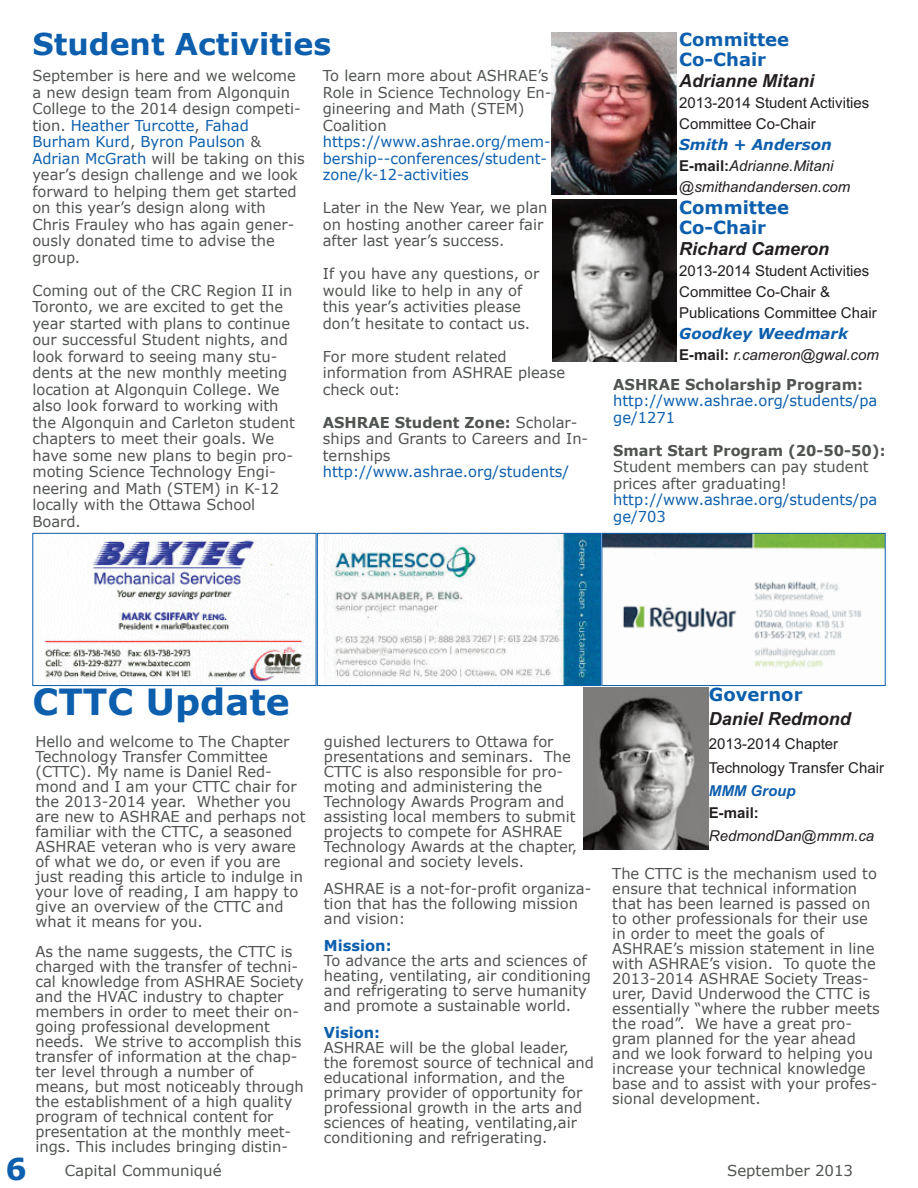
<style>
.page{position:relative;width:918px;height:1188px;background:#fff}
.page>*{position:absolute;margin:0;border:0;box-sizing:border-box;transform-origin:0 0}
.t1{font:700 36px "Verdana";color:#0d5fad}
.t2{font:700 30px "Verdana";color:#0d5fad}
.t3{font:700 18px/19.5px "Verdana";color:#0d5fad}
.t4{font:italic 700 18px "Arial";color:#231f20}
.t5{font:15px/15px "Verdana";color:#505450}
.t6{font:15px/16.5px "Verdana";color:#0d5fad}
.t7{font:15px/21px "Arial";color:#231f20}
.t8{font:italic 15px/21px "Arial";color:#231f20}
.t9{font:italic 700 15px "Verdana";color:#0d5fad}
.t10{font:700 15px "Verdana";color:#505450}
.t11{font:700 15px "Verdana";color:#0d5fad}
.t12{font:italic 700 15px "Arial";color:#0d5fad}
.t13{font:700 15px "Arial";color:#231f20}
.t14{font:700 14.85px "Verdana";color:#505450}
.s1{color:#0d5fad}
.s2{font-weight:700}
.s3{font-weight:700;font-style:normal}
</style>
<div class="page">
<img style="left:604px;top:535px;width:280px;height:134px">
<div style="left:602px;top:533px;width:284px;height:153px;border:1px solid #0d5fad"></div>
<img style="left:324px;top:535px;width:275px;height:149px">
<div style="left:317px;top:533px;width:284px;height:153px;border:1px solid #0d5fad"></div>
<img style="left:44px;top:539px;width:270px;height:145px">
<div style="left:32px;top:533px;width:284px;height:153px;border:1px solid #0d5fad"></div>
<img style="left:552px;top:32px;width:125px;height:162px">
<img style="left:552px;top:200px;width:125px;height:162px">
<img style="left:583px;top:688px;width:125px;height:162px">
<h2 class="t2" style="left:32px;top:25px;width:300px">Student Activities</h2>
<p class="t5" style="left:32px;top:67px;width:274px;line-height:16.5px">September is here and we welcome a new design team from Algonquin<br>College to the 2014 design competi&shy;tion. <span class="s1">Heather Turcotte</span>, <span class="s1">Fahad<br>Burham Kurd</span>, <span class="s1">Byron Paulson</span> &amp;<br><span class="s1">Adrian McGrath</span> will be taking on this year’s design challenge and we look forward to helping them get started on this year’s design along with<br>Chris Frauley who has again gener&shy;ously donated time to advise the group.</p>
<p class="t5" style="left:32px;top:282px;width:264px;line-height:16.5px">Coming out of the CRC Region II in<br>Toronto, we are excited to get the year started with plans to continue our successful Student nights, and look forward to seeing many stu&shy;dents at the new monthly meeting location at Algonquin College. We also look forward to working with the Algonquin and Carleton student chapters to meet their goals. We have some new plans to begin pro&shy;moting Science Technology Engi&shy;neering and Math (STEM) in K-12 locally with the Ottawa School<br>Board.</p>
<p class="t5" style="left:323px;top:67px;width:230px;line-height:16.5px">To learn more about ASHRAE’s<br>Role in Science Technology En&shy;gineering and Math (STEM)<br>Coalition</p>
<p class="t6" style="left:323px;top:133px;width:229px">https://www.ashrae.org/mem&shy;bership--conferences/student&shy;zone/k-12-activities</p>
<p class="t5" style="left:323px;top:199px;width:226px;line-height:16.5px">Later in the New Year, we plan on hosting another career fair after last year’s success.</p>
<p class="t5" style="left:323px;top:265px;width:218px;line-height:16.5px">If you have any questions, or would like to help in any of this year’s activities please don’t hesitate to contact us.</p>
<p class="t5" style="left:323px;top:348px;width:244px;line-height:16.5px">For more student related information from ASHRAE please check out:</p>
<p class="t5" style="left:323px;top:414px;width:267px;line-height:16.5px"><span class="s2">ASHRAE Student Zone:</span> Scholar&shy;ships and Grants to Careers and In&shy;ternships</p>
<p class="t6" style="left:323px;top:463px;width:248px">http://www.ashrae.org/students/</p>
<p class="t3" style="left:679px;top:29px;width:111px">Committee<br>Co-Chair</p>
<p class="t4" style="left:679px;top:70px;width:137px">Adrianne Mitani</p>
<p class="t7" style="left:679px;top:92px;width:192px">2013-2014 Student Activities<br>Committee Co-Chair</p>
<p class="t9" style="left:679px;top:135px;width:154px">Smith + Anderson</p>
<p class="t8" style="left:679px;top:155px;width:173px"><span class="s3">E-mail:</span>Adrianne.Mitani @smithandandersen.com</p>
<p class="t3" style="left:679px;top:197px;width:111px">Committee<br>Co-Chair</p>
<p class="t4" style="left:679px;top:238px;width:152px">Richard Cameron</p>
<p class="t7" style="left:679px;top:260px;width:199px">2013-2014 Student Activities<br>Committee Co-Chair &amp;<br>Publications Committee Chair</p>
<p class="t9" style="left:679px;top:324px;width:170px">Goodkey Weedmark</p>
<p class="t8" style="left:679px;top:344px;width:201px"><span class="s3">E-mail:</span> r.cameron@gwal.com</p>
<p class="t10" style="left:613px;top:375px;width:251px">ASHRAE Scholarship Program:</p>
<p class="t6" style="left:613px;top:392px;width:266px">http://www.ashrae.org/students/pa ge/1271</p>
<p class="t14" style="left:613px;top:441px;width:274px">Smart Start Program (20-50-50):</p>
<p class="t5" style="left:613px;top:458px;width:257px;line-height:16.5px">Student members can pay student prices after graduating!</p>
<p class="t6" style="left:613px;top:491px;width:266px">http://www.ashrae.org/students/pa ge/703</p>
<h1 class="t1" style="left:32px;top:679px;width:259px">CTTC Update</h1>
<p class="t5" style="left:35px;top:734px;width:272px">Hello and welcome to The Chapter<br>Technology Transfer Committee (CTTC). My name is Daniel Red&shy;mond and I am your CTTC chair for the 2013-2014 year. Whether you are new to ASHRAE and perhaps not familiar with the CTTC, a seasoned<br>ASHRAE veteran who is very aware of what we do, or even if you are just reading this article to indulge in your love of reading, I am happy to give an overview of the CTTC and what it means for you.</p>
<p class="t5" style="left:35px;top:944px;width:270px">As the name suggests, the CTTC is charged with the transfer of techni&shy;cal knowledge from ASHRAE Society and the HVAC industry to chapter members in order to meet their on&shy;going professional development needs. We strive to accomplish this transfer of information at the chap&shy;ter level through a number of means, but most noticeably through the establishment of a high quality program of technical content for presentation at the monthly meet&shy;ings. This includes bringing distin-</p>
<p class="t5" style="left:324px;top:734px;width:255px">guished lecturers to Ottawa for presentations and seminars. The<br>CTTC is also responsible for pro&shy;moting and administering the<br>Technology Awards Program and assisting local members to submit projects to compete for ASHRAE<br>Technology Awards at the chapter, regional and society levels.</p>
<p class="t5" style="left:324px;top:881px;width:269px">ASHRAE is a not-for-profit organiza&shy;tion that has the following mission and vision:</p>
<p class="t11" style="left:324px;top:936px;width:69px">Mission:</p>
<p class="t5" style="left:324px;top:953px;width:269px">To advance the arts and sciences of heating, ventilating, air conditioning and refrigerating to serve humanity and promote a sustainable world.</p>
<p class="t11" style="left:324px;top:1023px;width:58px">Vision:</p>
<p class="t5" style="left:324px;top:1040px;width:272px">ASHRAE will be the global leader, the foremost source of technical and educational information, and the primary provider of opportunity for professional growth in the arts and sciences of heating, ventilating,air conditioning and refrigerating.</p>
<p class="t3" style="left:709px;top:684px;width:95px">Governor</p>
<p class="t4" style="left:709px;top:709px;width:144px">Daniel Redmond</p>
<p class="t7" style="left:709px;top:732px;width:177px;line-height:24px">2013-2014 Chapter<br>Technology Transfer Chair</p>
<p class="t12" style="left:709px;top:782px;width:88px">MMM Group</p>
<p class="t13" style="left:709px;top:804px;width:52px">E-mail:</p>
<p class="t8" style="left:709px;top:825px;width:167px">RedmondDan@mmm.ca</p>
<p class="t5" style="left:612px;top:866px;width:269px">The CTTC is the mechanism used to ensure that technical information that has been learned is passed on to other professionals for their use in order to meet the goals of<br>ASHRAE’s mission statement in line with ASHRAE’s vision. To quote the<br>2013-2014 ASHRAE Society Treas&shy;urer, David Underwood the CTTC is essentially “where the rubber meets the road”. We have a great pro&shy;gram planned for the year ahead and we look forward to helping you increase your technical knowledge base and to assist with your profes&shy;sional development.</p>
<h2 class="t2" style="left:6px;top:1150px;width:23px">6</h2>
<p class="t5" style="left:65px;top:1163px;width:158px">Capital Communiqué</p>
<p class="t5" style="left:727px;top:1163px;width:128px">September 2013</p>
</div>
